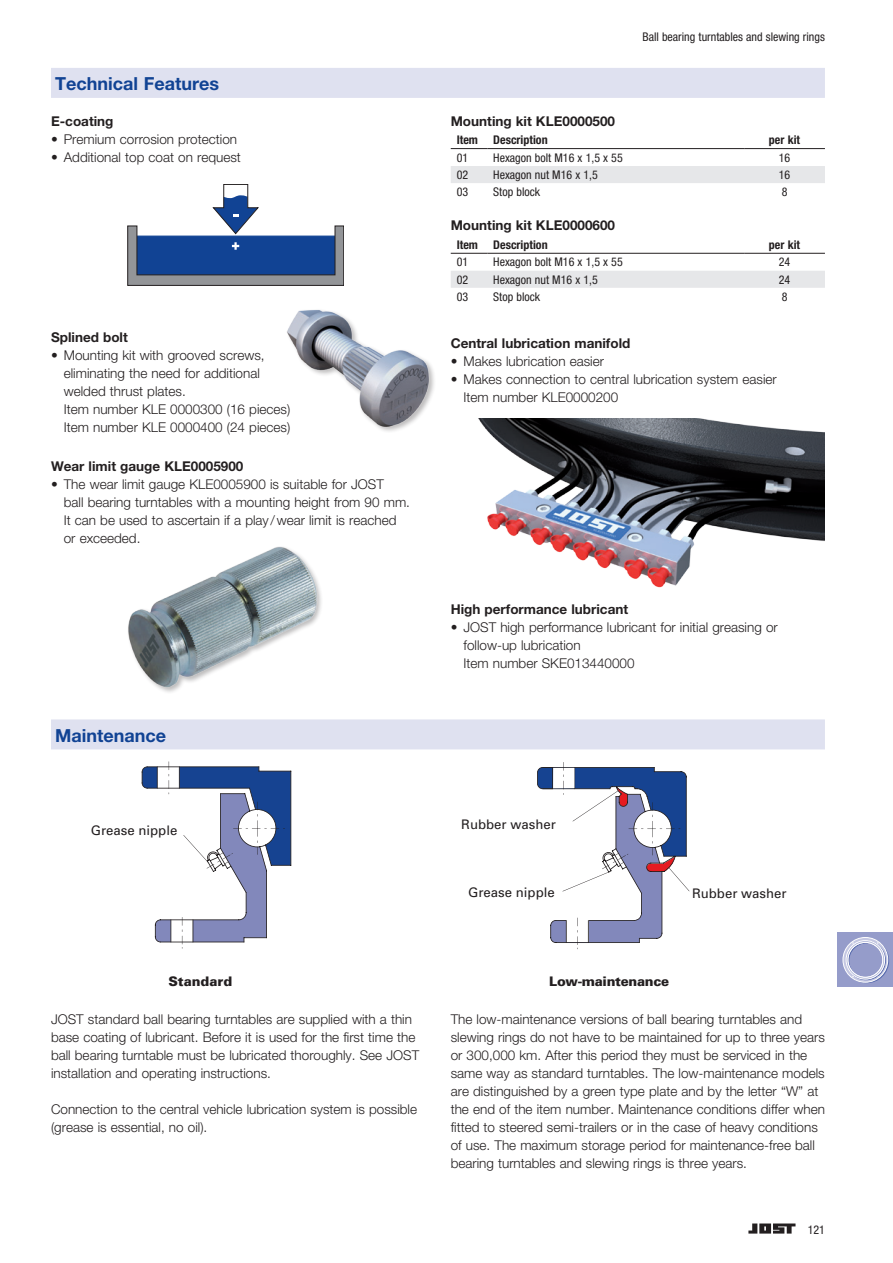
<style>
.page{position:relative;width:893px;height:1263px;background:#fff}
.page>*{position:absolute;margin:0;border:0;box-sizing:border-box;transform-origin:0 0}
.t1{font:700 18px "Helvetica Neue LT Pro";color:#114394}
.t2{font:300 13.5px/18px "Helvetica Neue LT Pro";color:#231f20}
.t3{font:700 13.5px "Helvetica Neue LT Pro";color:#231f20}
.t4{font:13.2px "Univers";color:#231f20}
.t5{font:900 13.2px "Univers";letter-spacing:-.02em;color:#231f20}
.t6{font:900 13.2px "Univers";color:#231f20}
.t7{font:condensed 12px "Helvetica Neue LT Pro";color:#231f20}
.t8{font:700 condensed 12px "Helvetica Neue LT Pro";color:#231f20}
</style>
<div class="page">
<img style="left:749px;top:1224px;width:47px;height:9px">
<div style="left:838px;top:932px;width:55px;height:55px;background:#959cca"></div>
<svg style="left:842px;top:937px;width:47px;height:46px"></svg>
<div style="left:51px;top:68px;width:774px;height:30px;background:#dfe1f0"></div>
<svg style="left:128px;top:184px;width:216px;height:102px"></svg>
<div style="left:51px;top:719px;width:774px;height:30px;background:#dfe1f0"></div>
<svg style="left:142px;top:761px;width:149px;height:188px"></svg>
<svg style="left:537px;top:762px;width:150px;height:187px"></svg>
<img style="left:478px;top:418px;width:347px;height:170px">
<img style="left:287px;top:309px;width:147px;height:121px">
<img style="left:128px;top:546px;width:193px;height:144px">
<svg style="left:451px;top:149px;width:374px;height:34px"></svg>
<hr style="left:451px;top:148px;width:36px;height:1px;background:#231f20">
<hr style="left:487px;top:148px;width:257px;height:1px;background:#231f20">
<hr style="left:744px;top:148px;width:81px;height:1px;background:#231f20">
<div style="left:451px;top:271px;width:374px;height:17px;background:#e6e7e9"></div>
<hr style="left:451px;top:253px;width:36px;height:1px;background:#231f20">
<hr style="left:487px;top:253px;width:257px;height:1px;background:#231f20">
<hr style="left:744px;top:253px;width:81px;height:1px;background:#231f20">
<h1 class="t1" style="left:55px;top:73px;width:165px">Technical Features</h1>
<p class="t3" style="left:51px;top:112px;width:64px">E-coating</p>
<p class="t2" style="left:51px;top:129px;width:188px">• Premium corrosion protection</p>
<p class="t2" style="left:51px;top:147px;width:191px">• Additional top coat on request</p>
<p class="t3" style="left:51px;top:329px;width:78px">Splined bolt</p>
<p class="t2" style="left:64px;top:346px;width:228px;text-indent:-13px">• Mounting kit with grooved screws, eliminating the need for additional welded thrust plates.<br>Item number KLE 0000300 (16 pieces)<br>Item number KLE 0000400 (24 pieces)</p>
<p class="t3" style="left:51px;top:458px;width:194px">Wear limit gauge KLE0005900</p>
<p class="t2" style="left:64px;top:475px;width:348px;text-indent:-13px">• The wear limit gauge KLE0005900 is suitable for JOST<br>ball bearing turntables with a mounting height from 90 mm.<br>It can be used to ascertain if a play /wear limit is reached or exceeded.</p>
<h1 class="t1" style="left:55px;top:724px;width:112px">Maintenance</h1>
<p class="t4" style="left:91px;top:822px;width:88px">Grease nipple</p>
<p class="t7" style="left:642px;top:30px;width:184px">Ball bearing turntables and slewing rings</p>
<p class="t3" style="left:451px;top:112px;width:166px">Mounting kit KLE0000500</p>
<p class="t8" style="left:457px;top:133px;width:23px">Item</p>
<p class="t8" style="left:493px;top:133px;width:56px">Description</p>
<p class="t8" style="left:769px;top:133px;width:33px">per kit</p>
<p class="t7" style="left:457px;top:150px;width:13px">01</p>
<p class="t7" style="left:493px;top:150px;width:131px">Hexagon bolt M16 x 1,5 x 55</p>
<p class="t7" style="left:779px;top:150px;width:13px">16</p>
<p class="t7" style="left:457px;top:168px;width:13px">02</p>
<p class="t7" style="left:493px;top:168px;width:106px">Hexagon nut M16 x 1,5</p>
<p class="t7" style="left:779px;top:168px;width:13px">16</p>
<p class="t7" style="left:457px;top:185px;width:13px">03</p>
<p class="t7" style="left:493px;top:185px;width:48px">Stop block</p>
<p class="t7" style="left:782px;top:185px;width:7px">8</p>
<p class="t3" style="left:451px;top:217px;width:166px">Mounting kit KLE0000600</p>
<p class="t8" style="left:457px;top:238px;width:23px">Item</p>
<p class="t8" style="left:493px;top:238px;width:56px">Description</p>
<p class="t8" style="left:769px;top:238px;width:33px">per kit</p>
<p class="t7" style="left:457px;top:255px;width:13px">01</p>
<p class="t7" style="left:493px;top:255px;width:131px">Hexagon bolt M16 x 1,5 x 55</p>
<p class="t7" style="left:779px;top:255px;width:13px">24</p>
<p class="t7" style="left:457px;top:272px;width:13px">02</p>
<p class="t7" style="left:493px;top:272px;width:106px">Hexagon nut M16 x 1,5</p>
<p class="t7" style="left:779px;top:272px;width:13px">24</p>
<p class="t7" style="left:457px;top:289px;width:13px">03</p>
<p class="t7" style="left:493px;top:289px;width:48px">Stop block</p>
<p class="t7" style="left:782px;top:289px;width:7px">8</p>
<p class="t3" style="left:451px;top:334px;width:181px">Central lubrication manifold</p>
<p class="t2" style="left:451px;top:352px;width:155px">• Makes lubrication easier</p>
<p class="t2" style="left:463px;top:370px;width:315px;text-indent:-13px">• Makes connection to central lubrication system easier<br>Item number KLE0000200</p>
<p class="t3" style="left:451px;top:600px;width:179px">High performance lubricant</p>
<p class="t2" style="left:463px;top:618px;width:316px;text-indent:-13px">• JOST high performance lubricant for initial greasing or follow-up lubrication<br>Item number SKE013440000</p>
<p class="t4" style="left:461px;top:816px;width:96px">Rubber washer</p>
<p class="t4" style="left:468px;top:884px;width:88px">Grease nipple</p>
<p class="t4" style="left:692px;top:885px;width:96px">Rubber washer</p>
<p class="t6" style="left:168px;top:973px;width:65px">Standard</p>
<p class="t5" style="left:549px;top:973px;width:121px">Low-maintenance</p>
<p class="t2" style="left:51px;top:1010px;width:370px">JOST standard ball bearing turntables are supplied with a thin base coating of lubricant. Before it is used for the first time the ball bearing turntable must be lubricated thoroughly. See JOST installation and operating instructions.</p>
<p class="t2" style="left:51px;top:1100px;width:368px">Connection to the central vehicle lubrication system is possible (grease is essential, no oil).</p>
<p class="t2" style="left:451px;top:1010px;width:376px">The low-maintenance versions of ball bearing turntables and slewing rings do not have to be maintained for up to three years or 300,000 km. After this period they must be serviced in the same way as standard turntables. The low-maintenance models are distinguished by a green type plate and by the letter “W” at the end of the item number. Maintenance conditions differ when fitted to steered semi-trailers or in the case of heavy conditions of use. The maximum storage period for maintenance-free ball bearing turntables and slewing rings is three years.</p>
<p class="t7" style="left:808px;top:1223px;width:19px">121</p>
</div>
